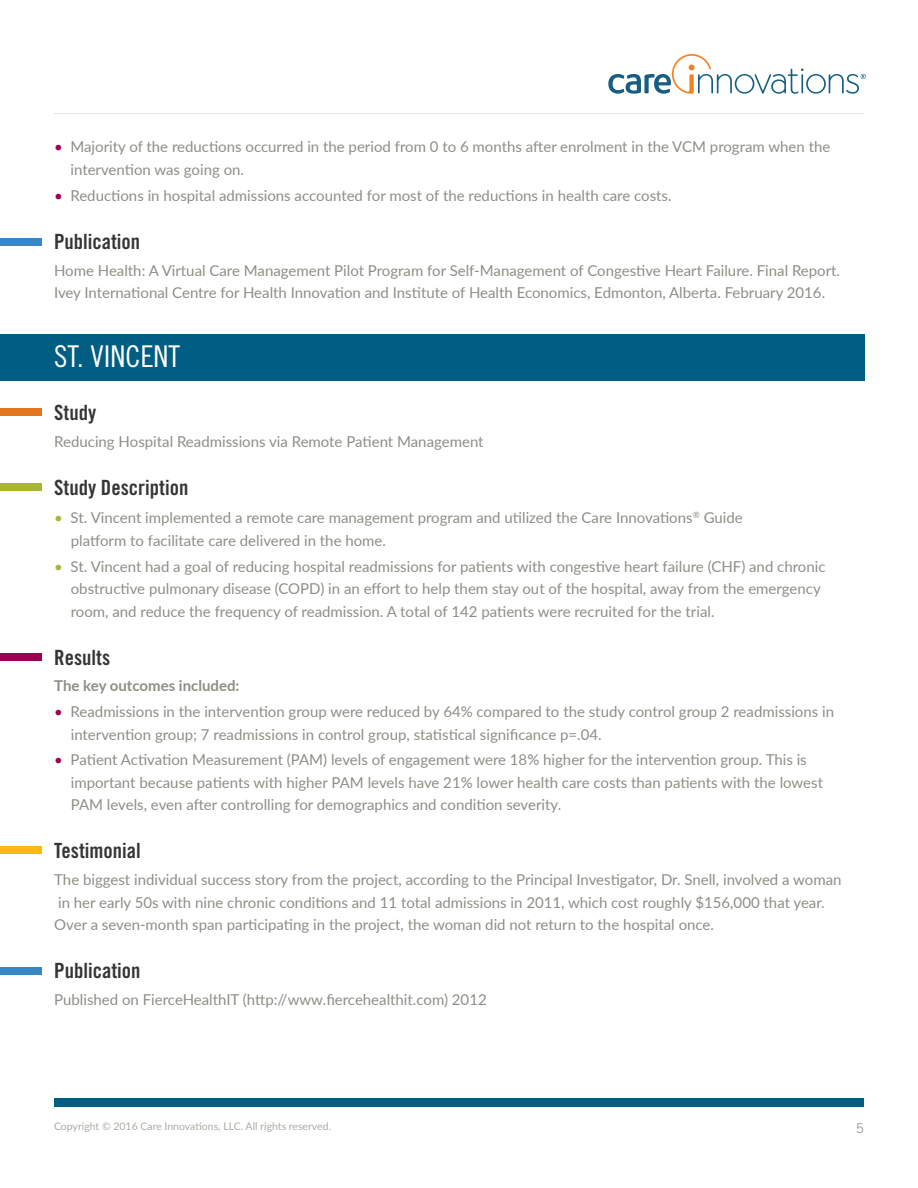
<style>
.page{position:relative;width:918px;height:1188px;background:#fff}
.page>*{position:absolute;margin:0;border:0;box-sizing:border-box;transform-origin:0 0}
.t1{font:30px "Trade Gothic LT Std Cn 18";color:#fff}
.t2{font:21px "Trade Gothic LT Std Bd Cn 20";color:#353535}
.t3{font:15px/22.5px "Lato";color:#8d8f86}
.t4{font:700 15px "Lato";color:#8d8f86}
.t5{font:13.5px "Trade Gothic LT Std";color:#9a9a9a}
.t6{font:10.5px "Lato";color:#ababa4}
.s1{color:#9d0151}
.s2{color:#a9b632}
</style>
<div class="page">
<hr style="left:54px;top:113px;width:810px;height:1px;background:#e5e4e3">
<svg style="left:608px;top:54px;width:258px;height:40px"></svg>
<div style="left:54px;top:1098px;width:810px;height:9px;background:#005e82"></div>
<div style="left:0;top:238px;width:42px;height:8px;background:#3886c5"></div>
<div style="left:0;top:334px;width:864px;height:46px;background:#005e82"></div>
<div style="left:0;top:408px;width:42px;height:8px;background:#e3761d"></div>
<div style="left:0;top:653px;width:42px;height:8px;background:#9d0151"></div>
<div style="left:0;top:967px;width:42px;height:8px;background:#3886c5"></div>
<div style="left:0;top:846px;width:42px;height:8px;background:#fcb814"></div>
<div style="left:0;top:483px;width:42px;height:8px;background:#a9b632"></div>
<p class="t3" style="left:70px;top:135px;width:761px;text-indent:-16px"><span class="s1">•</span> Majority of the reductions occurred in the period from 0 to 6 months after enrolment in the VCM program when the intervention was going on.</p>
<p class="t3" style="left:54px;top:183px;width:619px"><span class="s1">•</span> Reductions in hospital admissions accounted for most of the reductions in health care costs.</p>
<h2 class="t2" style="left:54px;top:228px;width:88px">Publication</h2>
<p class="t3" style="left:54px;top:258px;width:788px">Home Health: A Virtual Care Management Pilot Program for Self-Management of Congestive Heart Failure. Final Report.<br>Ivey International Centre for Health Innovation and Institute of Health Economics, Edmonton, Alberta. February 2016.</p>
<h1 class="t1" style="left:54px;top:339px;width:128px">ST. VINCENT</h1>
<h2 class="t2" style="left:54px;top:400px;width:43px">Study</h2>
<p class="t3" style="left:54px;top:430px;width:431px">Reducing Hospital Readmissions via Remote Patient Management</p>
<h2 class="t2" style="left:54px;top:475px;width:136px">Study Description</h2>
<p class="t3" style="left:71px;top:506px;width:674px;text-indent:-17px"><span class="s2">•</span> St. Vincent implemented a remote care management program and utilized the Care Innovations<sup>®</sup> Guide platform to facilitate care delivered in the home.</p>
<p class="t3" style="left:71px;top:554px;width:756px;text-indent:-16px"><span class="s2">•</span> St. Vincent had a goal of reducing hospital readmissions for patients with congestive heart failure (CHF) and chronic obstructive pulmonary disease (COPD) in an effort to help them stay out of the hospital, away from the emergency room, and reduce the frequency of readmission. A total of 142 patients were recruited for the trial.</p>
<h2 class="t2" style="left:54px;top:644px;width:57px">Results</h2>
<p class="t4" style="left:54px;top:675px;width:187px">The key outcomes included:</p>
<p class="t3" style="left:71px;top:700px;width:765px;text-indent:-16px"><span class="s1">•</span> Readmissions in the intervention group were reduced by 64% compared to the study control group 2 readmissions in intervention group; 7 readmissions in control group, statistical significance p=.04.</p>
<p class="t3" style="left:71px;top:748px;width:754px;text-indent:-16px"><span class="s1">•</span> Patient Activation Measurement (PAM) levels of engagement were 18% higher for the intervention group. This is important because patients with higher PAM levels have 21% lower health care costs than patients with the lowest<br>PAM levels, even after controlling for demographics and condition severity.</p>
<h2 class="t2" style="left:54px;top:838px;width:88px">Testimonial</h2>
<p class="t3" style="left:54px;top:868px;width:789px">The biggest individual success story from the project, according to the Principal Investigator, Dr. Snell, involved a woman in her early 50s with nine chronic conditions and 11 total admissions in 2011, which cost roughly $156,000 that year.<br>Over a seven-month span participating in the project, the woman did not return to the hospital once.</p>
<h2 class="t2" style="left:54px;top:958px;width:88px">Publication</h2>
<p class="t3" style="left:54px;top:988px;width:434px">Published on FierceHealthIT (http://www.fiercehealthit.com) 2012</p>
<p class="t6" style="left:54px;top:1119px;width:279px">Copyright © 2016 Care Innovations, LLC. All rights reserved.</p>
<p class="t5" style="left:856px;top:1120px;width:10px">5</p>
</div>
